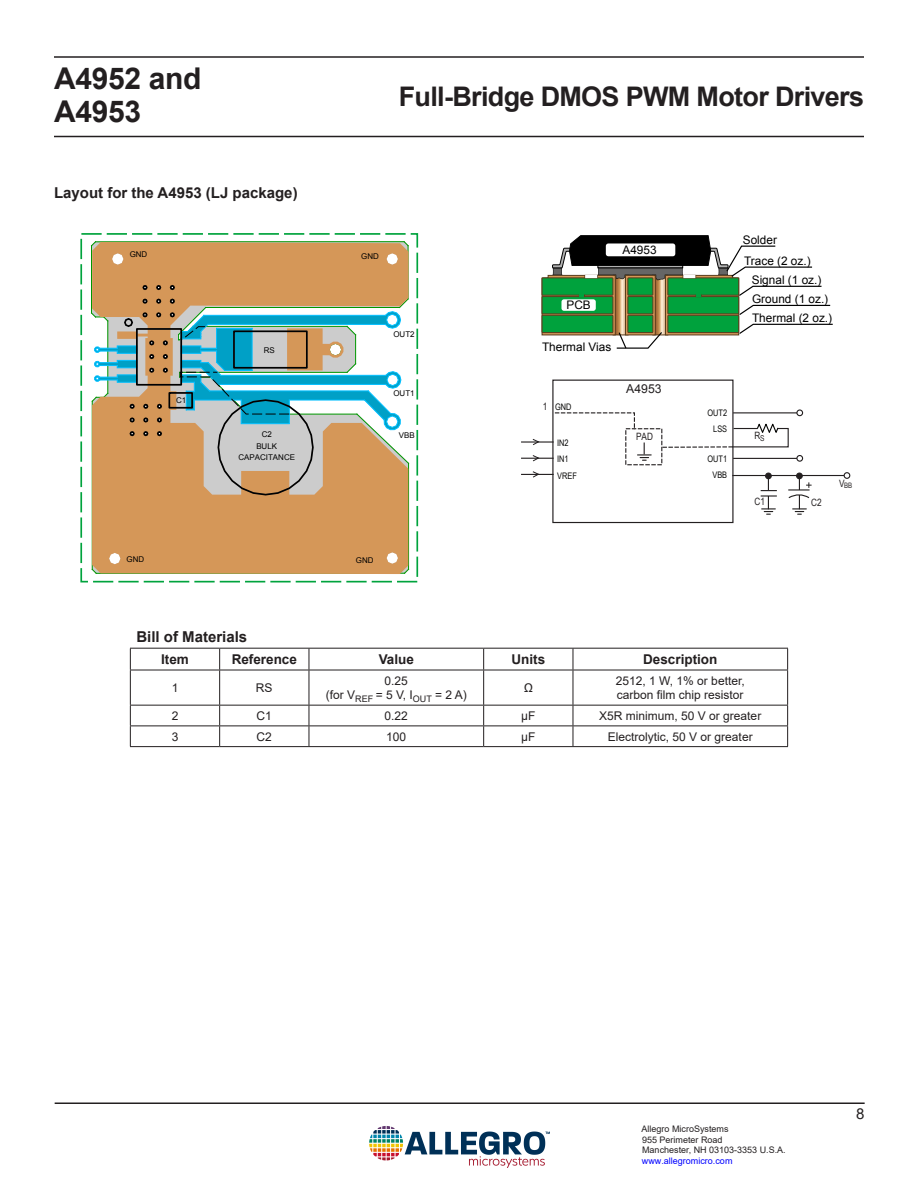
<style>
.page{position:relative;width:918px;height:1188px;background:#fff}
.page>*{position:absolute;margin:0;border:0;box-sizing:border-box;transform-origin:0 0}
.t1{font:700 30px/33px "Arial";letter-spacing:-.01em;color:#231f20}
.t2{font:700 27px "Arial";letter-spacing:-.025em;color:#231f20}
.Front-HeadingGraphic{font:700 15px "Arial";color:#231f20}
.Front-HeadingTable{font:700 15px "Arial";color:#231f20}
.t3{font:15px "Arial";color:#231f20}
.Front-Caption{font:700 13.5px "Arial";color:#231f20}
.t4{font:12.3px "Arial";color:#231f20}
.Front-Caption-2{font:12px/14.4px "Arial";color:#231f20;text-align:center}
.t5{font:11.85px/19px "Arial";color:#000}
.t6{font:10.05px "Arial Narrow";color:#231f20}
.t7{font:9px/10.8px "Arial";color:#231f20}
.t8{font:9px/16.4px "Arial Narrow";color:#050504;text-align:right}
.t9{font:9px "Arial";color:#00f}
.t10{font:7.95px/10.9px "Arial";color:#000;text-align:center}
.t11{font:7.5px "Arial Narrow";color:#231f20}
</style>
<div class="page">
<hr style="left:55px;top:1102px;width:810px;height:2px;background:#231f20">
<hr style="left:54px;top:136px;width:810px;height:1px;background:#231f20">
<hr style="left:54px;top:56px;width:810px;height:2px;background:#231f20">
<img style="left:370px;top:1126px;width:180px;height:42px">
<hr style="left:91px;top:246px;width:1px;height:67px;background:#090">
<svg style="left:91px;top:241px;width:314px;height:5px"></svg>
<div style="left:92px;top:242px;width:317px;height:332px;background:#d59758"></div>
<svg style="left:141px;top:284px;width:8px;height:7px"></svg>
<svg style="left:155px;top:284px;width:8px;height:7px"></svg>
<svg style="left:169px;top:284px;width:7px;height:7px"></svg>
<svg style="left:91px;top:298px;width:318px;height:198px;background:#abb2a0"></svg>
<div style="left:80px;top:233px;width:338px;height:349px;border:2px dashed #00a33d"></div>
<div style="left:552px;top:380px;width:182px;height:143px;border:1px solid #231f20"></div>
<hr style="left:799px;top:478px;width:1px;height:31px;background:#231f20">
<hr style="left:522px;top:458px;width:31px;height:1px;background:#231f20">
<svg style="left:532px;top:455px;width:8px;height:7px"></svg>
<hr style="left:522px;top:474px;width:31px;height:1px;background:#231f20">
<svg style="left:532px;top:471px;width:8px;height:7px"></svg>
<hr style="left:522px;top:441px;width:31px;height:2px;background:#231f20">
<svg style="left:532px;top:439px;width:8px;height:6px"></svg>
<hr style="left:734px;top:412px;width:65px;height:1px;background:#231f20">
<div style="left:796px;top:409px;width:7px;height:7px;border:1px solid #231f20;border-radius:50%"></div>
<hr style="left:734px;top:458px;width:65px;height:1px;background:#231f20">
<div style="left:796px;top:455px;width:7px;height:7px;border:1px solid #231f20;border-radius:50%"></div>
<hr style="left:733px;top:475px;width:112px;height:1px;background:#231f20">
<div style="left:844px;top:472px;width:6px;height:7px;border:1px solid #231f20;border-radius:50%"></div>
<div style="left:765px;top:473px;width:7px;height:6px;border:1px solid #231f20;border-radius:50%"></div>
<hr style="left:768px;top:478px;width:1px;height:31px;background:#231f20">
<svg style="left:787px;top:473px;width:24px;height:26px"></svg>
<div style="left:796px;top:473px;width:7px;height:6px;border:1px solid #231f20;border-radius:50%"></div>
<svg style="left:761px;top:490px;width:16px;height:7px"></svg>
<svg style="left:638px;top:443px;width:13px;height:18px"></svg>
<div style="left:625px;top:428px;width:37px;height:37px;border:1px dashed #231f20"></div>
<svg style="left:554px;top:412px;width:82px;height:19px"></svg>
<svg style="left:662px;top:421px;width:127px;height:27px"></svg>
<svg style="left:762px;top:508px;width:13px;height:7px"></svg>
<svg style="left:793px;top:508px;width:13px;height:7px"></svg>
<svg style="left:541px;top:235px;width:292px;height:114px"></svg>
<hr style="left:130px;top:648px;width:90px;height:1px;background:#231f20">
<svg style="left:130px;top:649px;width:1px;height:21px"></svg>
<hr style="left:220px;top:648px;width:89px;height:1px;background:#231f20">
<svg style="left:219px;top:649px;width:1px;height:21px"></svg>
<hr style="left:309px;top:648px;width:175px;height:1px;background:#231f20">
<svg style="left:309px;top:649px;width:1px;height:21px"></svg>
<hr style="left:484px;top:648px;width:89px;height:1px;background:#231f20">
<svg style="left:483px;top:649px;width:1px;height:21px"></svg>
<hr style="left:573px;top:648px;width:215px;height:1px;background:#231f20">
<svg style="left:573px;top:649px;width:1px;height:21px"></svg>
<svg style="left:787px;top:649px;width:1px;height:21px"></svg>
<hr style="left:130px;top:670px;width:90px;height:1px;background:#231f20">
<hr style="left:130px;top:670px;width:1px;height:35px;background:#231f20">
<hr style="left:220px;top:670px;width:89px;height:1px;background:#231f20">
<hr style="left:219px;top:670px;width:1px;height:35px;background:#231f20">
<hr style="left:309px;top:670px;width:175px;height:1px;background:#231f20">
<hr style="left:309px;top:670px;width:1px;height:35px;background:#231f20">
<hr style="left:484px;top:670px;width:89px;height:1px;background:#231f20">
<hr style="left:483px;top:670px;width:1px;height:35px;background:#231f20">
<hr style="left:573px;top:670px;width:215px;height:1px;background:#231f20">
<hr style="left:573px;top:670px;width:1px;height:35px;background:#231f20">
<hr style="left:787px;top:670px;width:1px;height:35px;background:#231f20">
<hr style="left:130px;top:705px;width:90px;height:1px;background:#231f20">
<hr style="left:220px;top:705px;width:89px;height:1px;background:#231f20">
<hr style="left:309px;top:705px;width:175px;height:1px;background:#231f20">
<hr style="left:484px;top:705px;width:89px;height:1px;background:#231f20">
<hr style="left:573px;top:705px;width:215px;height:1px;background:#231f20">
<hr style="left:130px;top:726px;width:90px;height:1px;background:#231f20">
<svg style="left:130px;top:706px;width:1px;height:40px"></svg>
<hr style="left:220px;top:726px;width:89px;height:1px;background:#231f20">
<svg style="left:219px;top:706px;width:1px;height:40px"></svg>
<hr style="left:309px;top:726px;width:175px;height:1px;background:#231f20">
<svg style="left:309px;top:706px;width:1px;height:40px"></svg>
<hr style="left:484px;top:726px;width:89px;height:1px;background:#231f20">
<svg style="left:483px;top:706px;width:1px;height:40px"></svg>
<hr style="left:573px;top:726px;width:215px;height:1px;background:#231f20">
<svg style="left:573px;top:706px;width:1px;height:40px"></svg>
<svg style="left:787px;top:706px;width:1px;height:40px"></svg>
<hr style="left:130px;top:746px;width:90px;height:1px;background:#231f20">
<hr style="left:220px;top:746px;width:89px;height:1px;background:#231f20">
<hr style="left:309px;top:746px;width:175px;height:1px;background:#231f20">
<hr style="left:484px;top:746px;width:89px;height:1px;background:#231f20">
<hr style="left:573px;top:746px;width:215px;height:1px;background:#231f20">
<h1 class="t1" style="left:54px;top:62px;width:149px">A4952 and<br>A4953</h1>
<h2 class="t2" style="left:399px;top:77px;width:467px">Full-Bridge DMOS PWM Motor Drivers</h2>
<p class="Front-HeadingGraphic" style="left:54px;top:182px;width:245px">Layout for the A4953 (LJ package)</p>
<p class="t10" style="left:130px;top:249px;width:19px">GND</p>
<p class="t10" style="left:176px;top:395px;width:12px">C1</p>
<p class="t10" style="left:264px;top:345px;width:13px">RS</p>
<p class="t10" style="left:262px;top:429px;width:12px">C2</p>
<p class="t10" style="left:239px;top:441px;width:58px">BULK<br>CAPACITANCE</p>
<p class="t10" style="left:361px;top:250px;width:19px">GND</p>
<p class="t10" style="left:393px;top:328px;width:23px">OUT2</p>
<p class="t10" style="left:393px;top:387px;width:23px">OUT1</p>
<p class="t10" style="left:399px;top:430px;width:17px">VBB</p>
<p class="t10" style="left:127px;top:554px;width:19px">GND</p>
<p class="t10" style="left:356px;top:555px;width:19px">GND</p>
<p class="t5" style="left:622px;top:240px;width:36px">A4953</p>
<p class="t5" style="left:566px;top:296px;width:26px">PCB</p>
<p class="t5" style="left:542px;top:337px;width:71px">Thermal Vias</p>
<p class="t6" style="left:543px;top:399px;width:6px">1</p>
<p class="t8" style="left:555px;top:398px;width:18px">GND</p>
<p class="t8" style="left:557px;top:434px;width:21px;text-align:left">IN2<br>IN1<br>VREF</p>
<p class="t4" style="left:626px;top:381px;width:37px">A4953</p>
<p class="t6" style="left:636px;top:429px;width:18px">PAD</p>
<p class="t5" style="left:743px;top:231px;width:36px">Solder</p>
<p class="t5" style="left:752px;top:251px;width:82px;text-indent:-8px">Trace (2 oz.)<br>Signal (1 oz.)<br>Ground (1 oz.)<br>Thermal (2 oz.)</p>
<p class="t8" style="left:708px;top:404px;width:21px">OUT2<br>LSS</p>
<p class="t8" style="left:708px;top:450px;width:21px;text-align:center">OUT1<br>VBB</p>
<p class="t6" style="left:754px;top:428px;width:12px">R<sub>S</sub></p>
<p class="t6" style="left:755px;top:494px;width:12px">C1</p>
<p class="t6" style="left:811px;top:495px;width:12px">C2</p>
<p class="t11" style="left:839px;top:480px;width:15px"><sup>V</sup>BB</p>
<p class="Front-HeadingTable" style="left:136px;top:626px;width:112px">Bill of Materials</p>
<p class="Front-Caption" style="left:161px;top:650px;width:29px">Item</p>
<p class="Front-Caption" style="left:232px;top:650px;width:67px">Reference</p>
<p class="Front-Caption" style="left:379px;top:650px;width:37px">Value</p>
<p class="Front-Caption" style="left:511px;top:650px;width:35px">Units</p>
<p class="Front-Caption" style="left:643px;top:650px;width:76px">Description</p>
<p class="Front-Caption-2" style="left:172px;top:680px;width:8px">1</p>
<p class="Front-Caption-2" style="left:256px;top:680px;width:18px">RS</p>
<p class="Front-Caption-2" style="left:326px;top:673px;width:142px">0.25<br>(for V<sub>REF</sub> = 5 V, I<sub>OUT</sub> = 2 A)</p>
<p class="Front-Caption-2" style="left:524px;top:680px;width:11px">Ω</p>
<p class="Front-Caption-2" style="left:616px;top:673px;width:130px;text-align:left">2512, 1 W, 1% or better, carbon film chip resistor</p>
<p class="Front-Caption-2" style="left:172px;top:708px;width:8px">2</p>
<p class="Front-Caption-2" style="left:257px;top:708px;width:17px">C1</p>
<p class="Front-Caption-2" style="left:385px;top:708px;width:25px">0.22</p>
<p class="Front-Caption-2" style="left:521px;top:708px;width:16px">µF</p>
<p class="Front-Caption-2" style="left:599px;top:708px;width:164px">X5R minimum, 50 V or greater</p>
<p class="Front-Caption-2" style="left:172px;top:729px;width:8px">3</p>
<p class="Front-Caption-2" style="left:257px;top:729px;width:17px">C2</p>
<p class="Front-Caption-2" style="left:386px;top:729px;width:22px">100</p>
<p class="Front-Caption-2" style="left:521px;top:729px;width:16px">µF</p>
<p class="Front-Caption-2" style="left:608px;top:729px;width:146px">Electrolytic, 50 V or greater</p>
<p class="t7" style="left:642px;top:1123px;width:146px">Allegro MicroSystems<br>955 Perimeter Road<br>Manchester, NH 03103-3353 U.S.A.</p>
<p class="t9" style="left:642px;top:1155px;width:92px">www.allegromicro.com</p>
<p class="t3" style="left:856px;top:1103px;width:10px">8</p>
</div>
